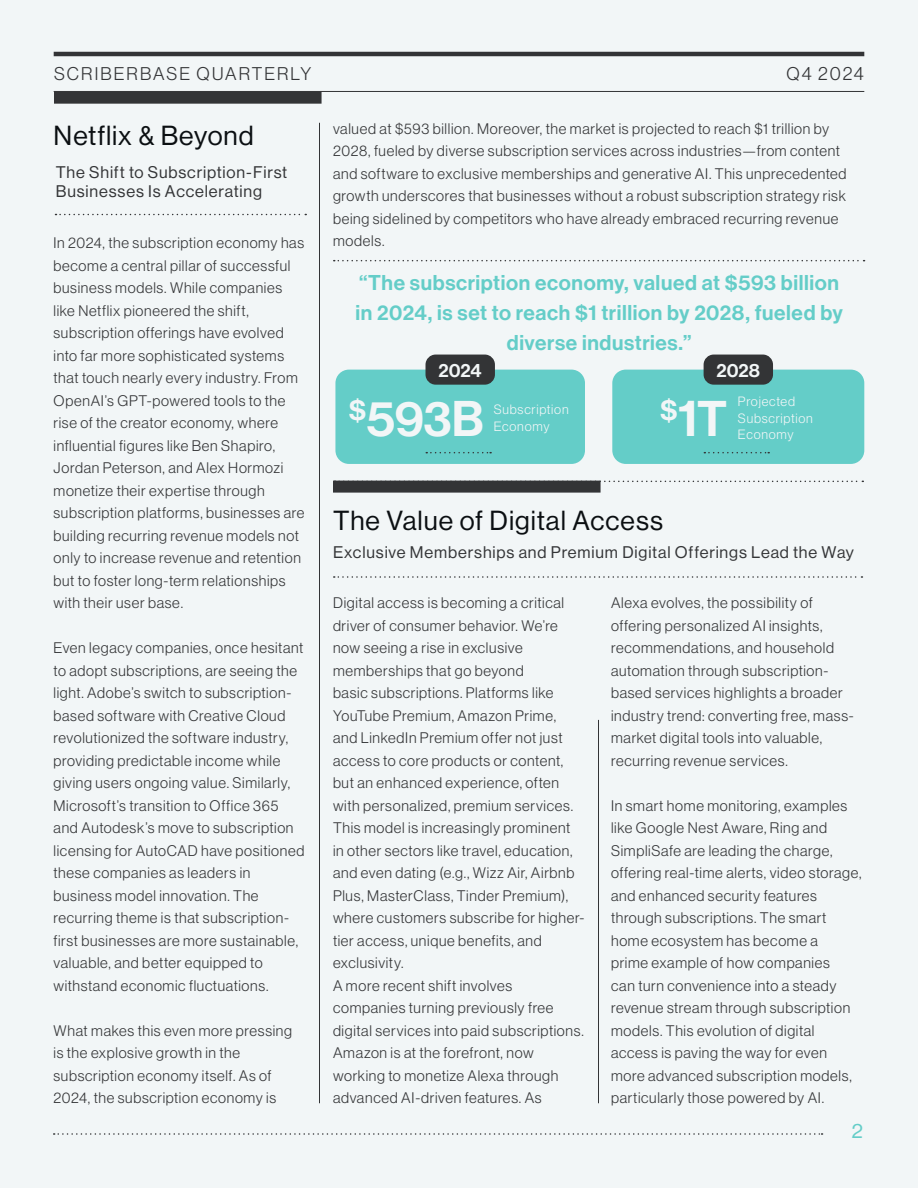
<style>
.page{position:relative;width:918px;height:1188px;background:#f2f6f7}
.page>*{position:absolute;margin:0;border:0;box-sizing:border-box;transform-origin:0 0}
.t1{font:49.05px "N Haas Grotesk DS Pro 65 Md";letter-spacing:-.005em;color:#f2f6f7}
.t2{font:27px "N Haas Grotesk DS Pro 55 Rg";letter-spacing:.035em;color:#0b0f12}
.t3{font:21px/30px "N Haas Grotesk DS Pro 65 Md";letter-spacing:.03em;color:#64cdc8;text-align:center}
.t4{font:19.5px "N Haas Grotesk DS Pro 55 Rg";color:#64cdc8}
.t5{font:18.75px "N Haas Grotesk DS Pro 65 Md";letter-spacing:-.005em;color:#f2f6f7}
.t6{font:18px "N Haas Grotesk DS Pro 45 Lt";letter-spacing:.11em;color:#333436}
.t7{font:16.5px/19.8px "N Haas Grotesk DS Pro 55 Rg";letter-spacing:.05em;color:#343537}
.t8{font:15px/22.5px "N Haas Grotesk DS Pro 45 Lt";letter-spacing:.045em;color:#343537}
.t9{font:13.2px/16.5px "N Haas Grotesk DS Pro 45 Lt";letter-spacing:.06em;color:#f2f6f7}
</style>
<div class="page">
<hr style="left:54px;top:52px;width:810px;height:4px;background:#333436">
<hr style="left:54px;top:91px;width:810px;height:1px;background:#333436">
<div style="left:54px;top:92px;width:268px;height:12px;background:#333436"></div>
<div style="left:335px;top:370px;width:250px;height:94px;background:#64cdc8;border-radius:14px"></div>
<div style="left:612px;top:370px;width:252px;height:94px;background:#64cdc8;border-radius:14px"></div>
<svg style="left:54px;top:1133px;width:769px;height:2px"></svg>
<svg style="left:56px;top:214px;width:250px;height:1px"></svg>
<svg style="left:334px;top:260px;width:531px;height:1px"></svg>
<svg style="left:334px;top:576px;width:528px;height:2px"></svg>
<hr style="left:319px;top:123px;width:1px;height:980px;background:#333436">
<hr style="left:598px;top:720px;width:1px;height:383px;background:#333436">
<svg style="left:604px;top:481px;width:259px;height:1px"></svg>
<svg style="left:704px;top:452px;width:65px;height:1px"></svg>
<svg style="left:426px;top:452px;width:65px;height:1px"></svg>
<div style="left:333px;top:481px;width:268px;height:12px;background:#333436"></div>
<div style="left:426px;top:355px;width:69px;height:30px;background:#333436;border-radius:10px"></div>
<div style="left:704px;top:355px;width:69px;height:30px;background:#333436;border-radius:10px"></div>
<p class="t6" style="left:54px;top:63px;width:259px">SCRIBERBASE QUARTERLY</p>
<p class="t6" style="left:786px;top:63px;width:79px">Q4 2024</p>
<h2 class="t2" style="left:54px;top:120px;width:202px">Netflix &amp; Beyond</h2>
<p class="t7" style="left:56px;top:162px;width:233px">The Shift to Subscription-First<br>Businesses Is Accelerating</p>
<p class="t8" style="left:54px;top:232px;width:252px">In 2024, the subscription economy has become a central pillar of successful business models. While companies like Netflix pioneered the shift, subscription offerings have evolved into far more sophisticated systems that touch nearly every industry. From OpenAI’s GPT-powered tools to the rise of the creator economy, where influential figures like Ben Shapiro, Jordan Peterson, and Alex Hormozi monetize their expertise through subscription platforms, businesses are building recurring revenue models not only to increase revenue and retention but to foster long-term relationships with their user base.</p>
<p class="t8" style="left:54px;top:637px;width:252px">Even legacy companies, once hesitant to adopt subscriptions, are seeing the light. Adobe’s switch to subscription&shy;based software with Creative Cloud revolutionized the software industry, providing predictable income while giving users ongoing value. Similarly, Microsoft’s transition to Office 365 and Autodesk’s move to subscription licensing for AutoCAD have positioned these companies as leaders in business model innovation. The recurring theme is that subscription&shy;first businesses are more sustainable, valuable, and better equipped to withstand economic fluctuations.</p>
<p class="t8" style="left:54px;top:1019px;width:240px">What makes this even more pressing is the explosive growth in the subscription economy itself. As of 2024, the subscription economy is</p>
<p class="t8" style="left:333px;top:117px;width:515px">valued at $593 billion. Moreover, the market is projected to reach $1 trillion by 2028, fueled by diverse subscription services across industries—from content and software to exclusive memberships and generative AI. This unprecedented growth underscores that businesses without a robust subscription strategy risk being sidelined by competitors who have already embraced recurring revenue models.</p>
<h3 class="t3" style="left:356px;top:268px;width:489px">“The subscription economy, valued at $593 billion in 2024, is set to reach $1 trillion by 2028, fueled by diverse industries.”</h3>
<p class="t5" style="left:439px;top:359px;width:45px">2024</p>
<h1 class="t1" style="left:349px;top:391px;width:137px"><sup>$</sup>593B</h1>
<p class="t9" style="left:494px;top:402px;width:76px">Subscription<br>Economy</p>
<p class="t5" style="left:717px;top:359px;width:45px">2028</p>
<h1 class="t1" style="left:660px;top:391px;width:68px"><sup>$</sup>1T</h1>
<p class="t9" style="left:738px;top:393px;width:76px">Projected<br>Subscription<br>Economy</p>
<h2 class="t2" style="left:333px;top:505px;width:331px">The Value of Digital Access</h2>
<p class="t7" style="left:333px;top:543px;width:523px">Exclusive Memberships and Premium Digital Offerings Lead the Way</p>
<p class="t8" style="left:333px;top:592px;width:253px">Digital access is becoming a critical driver of consumer behavior. We’re now seeing a rise in exclusive memberships that go beyond<br>basic subscriptions. Platforms like YouTube Premium, Amazon Prime,<br>and LinkedIn Premium offer not just access to core products or content, but an enhanced experience, often with personalized, premium services.<br>This model is increasingly prominent in other sectors like travel, education, and even dating (e.g., Wizz Air, Airbnb Plus, MasterClass, Tinder Premium), where customers subscribe for higher&shy;tier access, unique benefits, and exclusivity.<br>A more recent shift involves companies turning previously free digital services into paid subscriptions.<br>Amazon is at the forefront, now working to monetize Alexa through advanced AI-driven features. As</p>
<p class="t8" style="left:611px;top:592px;width:244px">Alexa evolves, the possibility of offering personalized AI insights, recommendations, and household automation through subscription&shy;based services highlights a broader industry trend: converting free, mass&shy;market digital tools into valuable, recurring revenue services.</p>
<p class="t8" style="left:611px;top:794px;width:252px">In smart home monitoring, examples like Google Nest Aware, Ring and SimpliSafe are leading the charge, offering real-time alerts, video storage, and enhanced security features through subscriptions. The smart home ecosystem has become a<br>prime example of how companies<br>can turn convenience into a steady revenue stream through subscription models. This evolution of digital access is paving the way for even more advanced subscription models, particularly those powered by AI.</p>
<h3 class="t4" style="left:852px;top:1120px;width:13px">2</h3>
</div>
